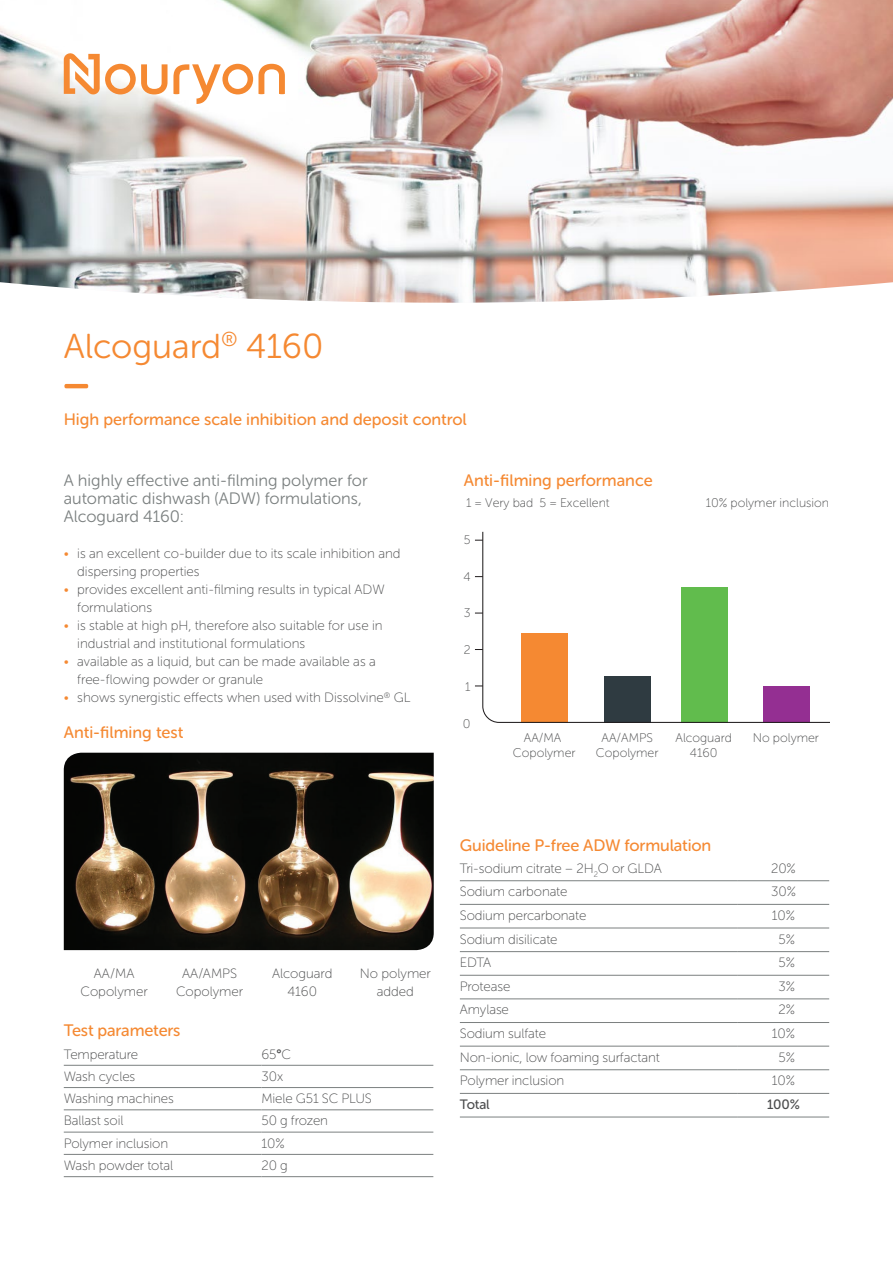
<style>
.page{position:relative;width:893px;height:1263px;background:#fff}
.page>*{position:absolute;margin:0;border:0;box-sizing:border-box;transform-origin:0 0}
._00_Fact_Sheet_Name{font:34.5px "Museo Sans Rounded 300";color:#f58932}
._12_Body_Subheading{font:16.5px/18px "Museo Sans Rounded 300";color:#7b8080}
._01_Fact_Sheet_Date{font:16.5px "Museo Sans Rounded 500";color:#f58932}
.Y_-_Diagram_copy_hea{font:16.5px "Museo Sans Rounded 500";letter-spacing:-.01em;color:#f58932}
._12_Body_Subheading-2{font:16.5px "Museo Sans Rounded 500";color:#f58932}
._11_Body_Copy{font:13.5px/18px "Museo Sans Rounded 100";color:#4b4c4d}
.Z_-_Diagram_body_cop{font:13.5px "Museo Sans Rounded 100";letter-spacing:-.01em;color:#4b4c4d}
.Z_-_Diagram_body_cop-2{font:13.5px "Museo Sans Rounded 500";letter-spacing:-.01em;color:#4b4c4d}
.t1{font:12.6px/15px "Museo Sans Rounded 100";color:#4b4c4d;text-align:center}
.s1{color:#f58932}
.s2{font-family:"Museo Sans Rounded 500"}
</style>
<div class="page">
<img style="left:0;top:0;width:893px;height:303px">
<hr style="left:64px;top:384px;width:24px;height:4px;background:#f58932;border-radius:2px">
<svg style="left:64px;top:51px;width:221px;height:53px"></svg>
<hr style="left:64px;top:1065px;width:197px;height:1px;background:#7b8080">
<hr style="left:261px;top:1065px;width:172px;height:1px;background:#7b8080">
<hr style="left:64px;top:1087px;width:197px;height:1px;background:#7b8080">
<hr style="left:261px;top:1087px;width:172px;height:1px;background:#7b8080">
<hr style="left:64px;top:1109px;width:197px;height:1px;background:#7b8080">
<hr style="left:261px;top:1109px;width:172px;height:1px;background:#7b8080">
<hr style="left:64px;top:1132px;width:197px;height:1px;background:#7b8080">
<hr style="left:261px;top:1132px;width:172px;height:1px;background:#7b8080">
<hr style="left:64px;top:1154px;width:197px;height:1px;background:#7b8080">
<hr style="left:261px;top:1154px;width:172px;height:1px;background:#7b8080">
<hr style="left:64px;top:1176px;width:197px;height:1px;background:#7b8080">
<hr style="left:261px;top:1176px;width:172px;height:1px;background:#7b8080">
<img style="left:64px;top:753px;width:370px;height:197px">
<hr style="left:460px;top:880px;width:278px;height:1px;background:#7b8080">
<hr style="left:738px;top:880px;width:91px;height:1px;background:#7b8080">
<hr style="left:460px;top:904px;width:278px;height:1px;background:#7b8080">
<hr style="left:738px;top:904px;width:91px;height:1px;background:#7b8080">
<hr style="left:460px;top:928px;width:278px;height:1px;background:#7b8080">
<hr style="left:738px;top:928px;width:91px;height:1px;background:#7b8080">
<hr style="left:460px;top:951px;width:278px;height:1px;background:#7b8080">
<hr style="left:738px;top:951px;width:91px;height:1px;background:#7b8080">
<hr style="left:460px;top:975px;width:278px;height:1px;background:#7b8080">
<hr style="left:738px;top:975px;width:91px;height:1px;background:#7b8080">
<hr style="left:460px;top:998px;width:278px;height:1px;background:#7b8080">
<hr style="left:738px;top:998px;width:91px;height:1px;background:#7b8080">
<hr style="left:460px;top:1022px;width:278px;height:1px;background:#7b8080">
<hr style="left:738px;top:1022px;width:91px;height:1px;background:#7b8080">
<hr style="left:460px;top:1046px;width:278px;height:1px;background:#7b8080">
<hr style="left:738px;top:1046px;width:91px;height:1px;background:#7b8080">
<hr style="left:460px;top:1069px;width:278px;height:1px;background:#7b8080">
<hr style="left:738px;top:1069px;width:91px;height:1px;background:#7b8080">
<hr style="left:460px;top:1093px;width:278px;height:1px;background:#7b8080">
<hr style="left:738px;top:1093px;width:91px;height:1px;background:#7b8080">
<hr style="left:460px;top:1117px;width:278px;height:1px;background:#7b8080">
<hr style="left:738px;top:1117px;width:91px;height:1px;background:#7b8080">
<svg style="left:482px;top:531px;width:348px;height:192px"></svg>
<p class="_00_Fact_Sheet_Name" style="left:64px;top:327px;width:261px">Alcoguard<sup>®</sup> 4160</p>
<p class="_01_Fact_Sheet_Date" style="left:64px;top:410px;width:405px">High performance scale inhibition and deposit control</p>
<p class="_12_Body_Subheading" style="left:64px;top:471px;width:305px">A highly effective anti-filming polymer for automatic dishwash (ADW) formulations,<br>Alcoguard 4160:</p>
<p class="_11_Body_Copy" style="left:77px;top:545px;width:325px;text-indent:-14px"><span class="s1">•</span> is an excellent co-builder due to its scale inhibition and dispersing properties</p>
<p class="_11_Body_Copy" style="left:77px;top:581px;width:309px;text-indent:-14px"><span class="s1">•</span> provides excellent anti-filming results in typical ADW formulations</p>
<p class="_11_Body_Copy" style="left:77px;top:617px;width:307px;text-indent:-14px"><span class="s1">•</span> is stable at high pH, therefore also suitable for use in industrial and institutional formulations</p>
<p class="_11_Body_Copy" style="left:77px;top:653px;width:300px;text-indent:-14px"><span class="s1">•</span> available as a liquid, but can be made available as a free-flowing powder or granule</p>
<p class="_11_Body_Copy" style="left:64px;top:689px;width:348px"><span class="s1">•</span> shows synergistic effects when used with Dissolvine<sup>®</sup> GL</p>
<p class="_12_Body_Subheading-2" style="left:64px;top:723px;width:121px">Anti-filming test</p>
<p class="_12_Body_Subheading-2" style="left:464px;top:471px;width:190px">Anti-filming performance</p>
<p class="t1" style="left:466px;top:495px;width:145px">1 = Very bad 5 = Excellent</p>
<p class="t1" style="left:464px;top:532px;width:8px">5</p>
<p class="t1" style="left:463px;top:569px;width:9px">4</p>
<p class="t1" style="left:464px;top:606px;width:8px">3</p>
<p class="t1" style="left:464px;top:643px;width:8px">2</p>
<p class="t1" style="left:465px;top:679px;width:7px">1</p>
<p class="t1" style="left:463px;top:716px;width:9px">0</p>
<p class="t1" style="left:706px;top:495px;width:125px">10% polymer inclusion</p>
<p class="t1" style="left:513px;top:730px;width:64px">AA/MA<br>Copolymer</p>
<p class="t1" style="left:596px;top:730px;width:64px">AA/AMPS<br>Copolymer</p>
<p class="t1" style="left:675px;top:730px;width:58px">Alcoguard<br>4160</p>
<p class="t1" style="left:753px;top:730px;width:68px">No polymer</p>
<p class="_11_Body_Copy" style="left:81px;top:964px;width:69px;text-align:center">AA/MA<br>Copolymer</p>
<p class="_11_Body_Copy" style="left:176px;top:964px;width:69px;text-align:center">AA/AMPS<br>Copolymer</p>
<p class="_11_Body_Copy" style="left:272px;top:964px;width:62px">Alcoguard</p>
<p class="_11_Body_Copy" style="left:287px;top:982px;width:31px">4160</p>
<p class="_11_Body_Copy" style="left:360px;top:964px;width:73px;text-align:center">No polymer added</p>
<p class="Y_-_Diagram_copy_hea" style="left:64px;top:1021px;width:118px">Test parameters</p>
<p class="Z_-_Diagram_body_cop" style="left:64px;top:1047px;width:76px">Temperature</p>
<p class="Z_-_Diagram_body_cop" style="left:261px;top:1047px;width:31px">65<span class="s2">°</span>C</p>
<p class="Z_-_Diagram_body_cop" style="left:64px;top:1069px;width:73px">Wash cycles</p>
<p class="Z_-_Diagram_body_cop" style="left:261px;top:1069px;width:23px">30x</p>
<p class="Z_-_Diagram_body_cop" style="left:64px;top:1091px;width:112px">Washing machines</p>
<p class="Z_-_Diagram_body_cop" style="left:261px;top:1091px;width:112px">Miele G51 SC PLUS</p>
<p class="Z_-_Diagram_body_cop" style="left:64px;top:1113px;width:61px">Ballast soil</p>
<p class="Z_-_Diagram_body_cop" style="left:261px;top:1113px;width:68px">50 g frozen</p>
<p class="Z_-_Diagram_body_cop" style="left:64px;top:1136px;width:106px">Polymer inclusion</p>
<p class="Z_-_Diagram_body_cop" style="left:261px;top:1136px;width:25px">10%</p>
<p class="Z_-_Diagram_body_cop" style="left:64px;top:1158px;width:111px">Wash powder total</p>
<p class="Z_-_Diagram_body_cop" style="left:261px;top:1158px;width:28px">20 g</p>
<p class="Y_-_Diagram_copy_hea" style="left:460px;top:836px;width:253px">Guideline P-free ADW formulation</p>
<p class="Z_-_Diagram_body_cop" style="left:460px;top:861px;width:203px">Tri-sodium citrate – 2H<sub>2</sub>O or GLDA</p>
<p class="Z_-_Diagram_body_cop" style="left:771px;top:861px;width:26px">20%</p>
<p class="Z_-_Diagram_body_cop" style="left:460px;top:884px;width:109px">Sodium carbonate</p>
<p class="Z_-_Diagram_body_cop" style="left:771px;top:884px;width:26px">30%</p>
<p class="Z_-_Diagram_body_cop" style="left:460px;top:908px;width:128px">Sodium percarbonate</p>
<p class="Z_-_Diagram_body_cop" style="left:772px;top:908px;width:25px">10%</p>
<p class="Z_-_Diagram_body_cop" style="left:460px;top:932px;width:99px">Sodium disilicate</p>
<p class="Z_-_Diagram_body_cop" style="left:778px;top:932px;width:18px">5%</p>
<p class="Z_-_Diagram_body_cop" style="left:460px;top:955px;width:33px">EDTA</p>
<p class="Z_-_Diagram_body_cop" style="left:778px;top:955px;width:18px">5%</p>
<p class="Z_-_Diagram_body_cop" style="left:460px;top:979px;width:52px">Protease</p>
<p class="Z_-_Diagram_body_cop" style="left:778px;top:979px;width:18px">3%</p>
<p class="Z_-_Diagram_body_cop" style="left:460px;top:1002px;width:51px">Amylase</p>
<p class="Z_-_Diagram_body_cop" style="left:778px;top:1002px;width:18px">2%</p>
<p class="Z_-_Diagram_body_cop" style="left:460px;top:1026px;width:88px">Sodium sulfate</p>
<p class="Z_-_Diagram_body_cop" style="left:772px;top:1026px;width:25px">10%</p>
<p class="Z_-_Diagram_body_cop" style="left:460px;top:1050px;width:201px">Non-ionic, low foaming surfactant</p>
<p class="Z_-_Diagram_body_cop" style="left:778px;top:1050px;width:18px">5%</p>
<p class="Z_-_Diagram_body_cop" style="left:460px;top:1073px;width:106px">Polymer inclusion</p>
<p class="Z_-_Diagram_body_cop" style="left:772px;top:1073px;width:25px">10%</p>
<p class="Z_-_Diagram_body_cop-2" style="left:460px;top:1097px;width:31px">Total</p>
<p class="Z_-_Diagram_body_cop-2" style="left:767px;top:1097px;width:35px">100%</p>
</div>
